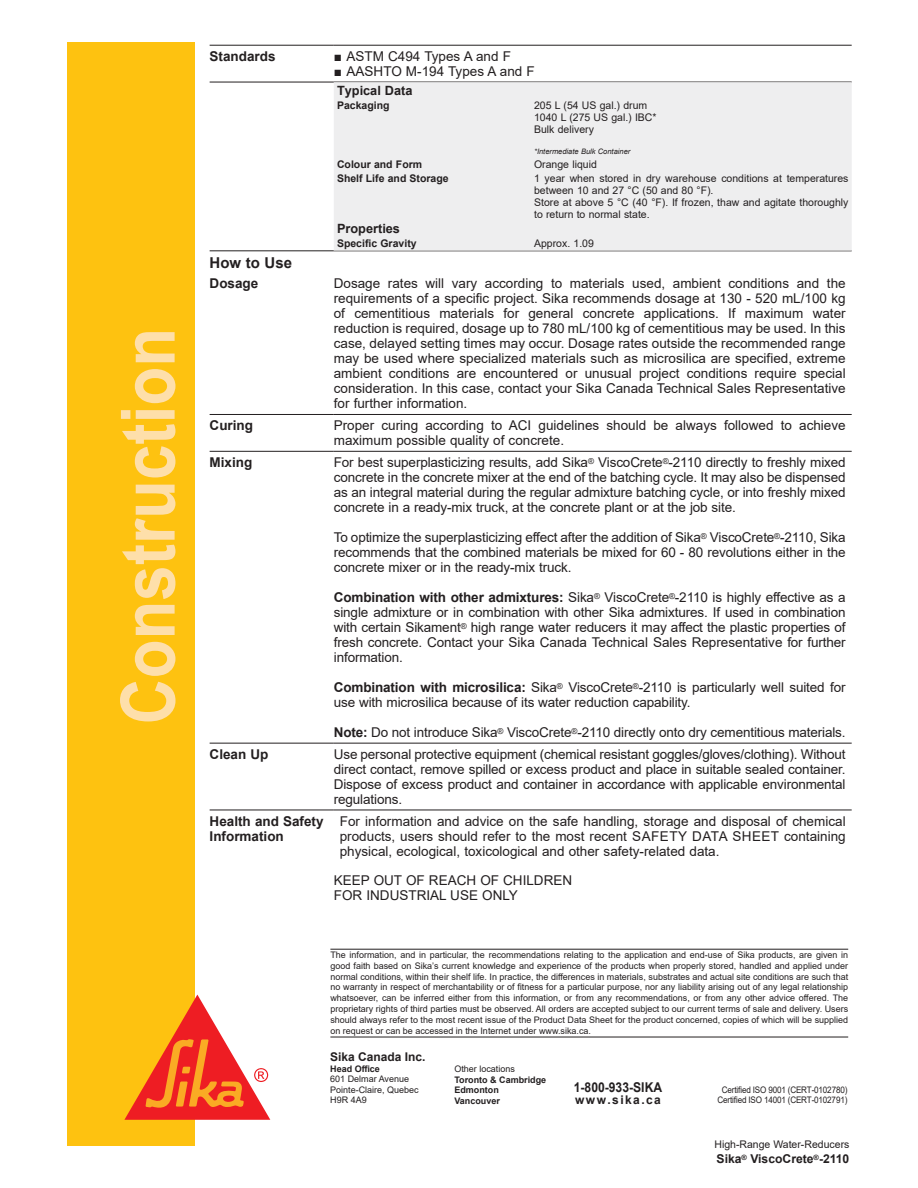
<style>
.page{position:relative;width:918px;height:1188px;background:#fff}
.page>*{position:absolute;margin:0;border:0;box-sizing:border-box;transform-origin:0 0}
.t1{font:700 75px "Arial";color:#fedfaa;scale:.85 1}
.TDS_-_Title_Left{font:700 15px "Arial";color:#231f20}
.TDS_-_Text{font:13.5px/15px "Arial";letter-spacing:-.01em;color:#231f20;text-align:justify}
.TDS_-_Title_Left-2{font:700 13.5px/15px "Arial";color:#231f20}
.TDS_-_Title_Left-3{font:700 13.5px "Arial";color:#231f20;scale:.9 1}
.TDS_-_Text-2{font:700 12.75px "Arial";color:#231f20}
.t2{font:700 12.15px "Arial";color:#231f20}
.t3{font:700 12px "Arial";color:#231f20}
.t4{font:700 12px "Arial";letter-spacing:.12em;color:#231f20}
.TDS_-_Text-3{font:10.5px/12px "Arial";color:#231f20}
.TDS_-_Text-4{font:700 10.5px "Arial";color:#231f20}
.t5{font:9px/10.8px "Arial";color:#231f20;text-align:justify}
.t6{font:9px/10.5px "Arial";letter-spacing:-.02em;color:#231f20;text-align:center;scale:.9 1}
.t7{font:700 9px/10.5px "Arial";color:#231f20}
.TDS_-_Text-5{font:italic 7.5px "Arial";color:#231f20}
.s1{font-weight:700}
</style>
<div class="page">
<div style="left:68px;top:43px;width:127px;height:1103px;background:#fec210"></div>
<svg style="left:124px;top:995px;width:146px;height:125px"></svg>
<hr style="left:330px;top:949px;width:518px;height:1px;background:#231f20">
<hr style="left:330px;top:1037px;width:518px;height:1px;background:#231f20">
<hr style="left:210px;top:743px;width:124px;height:1px;background:#231f20">
<hr style="left:334px;top:743px;width:518px;height:1px;background:#231f20">
<hr style="left:210px;top:414px;width:124px;height:1px;background:#231f20">
<hr style="left:334px;top:414px;width:518px;height:1px;background:#231f20">
<hr style="left:210px;top:451px;width:124px;height:1px;background:#231f20">
<hr style="left:334px;top:451px;width:518px;height:1px;background:#231f20">
<hr style="left:210px;top:810px;width:124px;height:1px;background:#231f20">
<hr style="left:334px;top:810px;width:518px;height:1px;background:#231f20">
<hr style="left:210px;top:45px;width:124px;height:1px;background:#231f20">
<hr style="left:334px;top:45px;width:518px;height:1px;background:#231f20">
<hr style="left:210px;top:82px;width:124px;height:1px;background:#231f20">
<hr style="left:334px;top:251px;width:518px;height:1px;background:#231f20">
<hr style="left:210px;top:251px;width:124px;height:1px;background:#231f20">
<div style="left:334px;top:82px;width:518px;height:169px;background:#eeeeef"></div>
<h1 class="t1" style="left:95px;top:724px;width:468px;rotate:-90deg">Construction</h1>
<p class="TDS_-_Title_Left-2" style="left:210px;top:49px;width:68px">Standards</p>
<p class="TDS_-_Text" style="left:334px;top:49px;width:179px">■ ASTM C494 Types A and F</p>
<p class="TDS_-_Text" style="left:334px;top:64px;width:202px">■ AASHTO M-194 Types A and F</p>
<p class="TDS_-_Text-2" style="left:337px;top:81px;width:77px">Typical Data</p>
<p class="TDS_-_Text-4" style="left:337px;top:98px;width:54px">Packaging</p>
<p class="TDS_-_Text-3" style="left:534px;top:99px;width:115px">205 L (54 US gal.) drum</p>
<p class="TDS_-_Text-3" style="left:534px;top:111px;width:124px">1040 L (275 US gal.) IBC*</p>
<p class="TDS_-_Text-3" style="left:534px;top:123px;width:61px">Bulk delivery</p>
<p class="TDS_-_Text-5" style="left:534px;top:146px;width:98px">*Intermediate Bulk Container</p>
<p class="TDS_-_Text-4" style="left:337px;top:157px;width:87px">Colour and Form</p>
<p class="TDS_-_Text-3" style="left:534px;top:158px;width:64px">Orange liquid</p>
<p class="TDS_-_Text-4" style="left:337px;top:171px;width:113px">Shelf Life and Storage</p>
<p class="TDS_-_Text-3" style="left:534px;top:172px;width:316px">1 year when stored in dry warehouse conditions at temperatures between 10 and 27 °C (50 and 80 °F).</p>
<p class="TDS_-_Text-3" style="left:534px;top:196px;width:316px">Store at above 5 °C (40 °F). If frozen, thaw and agitate thoroughly to return to normal state.</p>
<p class="TDS_-_Text-2" style="left:337px;top:220px;width:65px">Properties</p>
<p class="TDS_-_Text-4" style="left:337px;top:236px;width:81px">Specific Gravity</p>
<p class="TDS_-_Text-3" style="left:534px;top:238px;width:61px">Approx. 1.09</p>
<p class="TDS_-_Title_Left" style="left:210px;top:252px;width:84px">How to Use</p>
<p class="TDS_-_Title_Left-2" style="left:210px;top:276px;width:50px">Dosage</p>
<p class="TDS_-_Text" style="left:334px;top:276px;width:513px">Dosage rates will vary according to materials used, ambient conditions and the requirements of a specific project. Sika recommends dosage at 130 - 520 mL/100 kg of cementitious materials for general concrete applications. If maximum water reduction is required, dosage up to 780 mL/100 kg of cementitious may be used. In this case, delayed setting times may occur. Dosage rates outside the recommended range may be used where specialized materials such as microsilica are specified, extreme ambient conditions are encountered or unusual project conditions require special consideration. In this case, contact your Sika Canada Technical Sales Representative for further information.</p>
<p class="TDS_-_Title_Left-2" style="left:210px;top:418px;width:45px">Curing</p>
<p class="TDS_-_Text" style="left:334px;top:418px;width:513px">Proper curing according to ACI guidelines should be always followed to achieve maximum possible quality of concrete.</p>
<p class="TDS_-_Title_Left-2" style="left:210px;top:455px;width:44px">Mixing</p>
<p class="TDS_-_Text" style="left:334px;top:455px;width:513px">For best superplasticizing results, add Sika<sup>®</sup> ViscoCrete<sup>®</sup>-2110 directly to freshly mixed concrete in the concrete mixer at the end of the batching cycle. It may also be dispensed as an integral material during the regular admixture batching cycle, or into freshly mixed concrete in a ready-mix truck, at the concrete plant or at the job site.</p>
<p class="TDS_-_Text" style="left:334px;top:530px;width:513px">To optimize the superplasticizing effect after the addition of Sika<sup>®</sup> ViscoCrete<sup>®</sup>-2110, Sika recommends that the combined materials be mixed for 60 - 80 revolutions either in the concrete mixer or in the ready-mix truck.</p>
<p class="TDS_-_Text" style="left:334px;top:590px;width:513px"><span class="s1">Combination with other admixtures:</span> Sika<sup>®</sup> ViscoCrete<sup>®</sup>-2110 is highly effective as a single admixture or in combination with other Sika admixtures. If used in combination with certain Sikament<sup>®</sup> high range water reducers it may affect the plastic properties of fresh concrete. Contact your Sika Canada Technical Sales Representative for further information.</p>
<p class="TDS_-_Text" style="left:334px;top:680px;width:513px"><span class="s1">Combination with microsilica:</span> Sika<sup>®</sup> ViscoCrete<sup>®</sup>-2110 is particularly well suited for use with microsilica because of its water reduction capability.</p>
<p class="TDS_-_Text" style="left:334px;top:725px;width:513px"><span class="s1">Note:</span> Do not introduce Sika<sup>®</sup> ViscoCrete<sup>®</sup>-2110 directly onto dry cementitious materials.</p>
<p class="TDS_-_Title_Left-2" style="left:210px;top:747px;width:60px">Clean Up</p>
<p class="TDS_-_Text" style="left:334px;top:747px;width:513px">Use personal protective equipment (chemical resistant goggles/gloves/clothing). Without direct contact, remove spilled or excess product and place in suitable sealed container.<br>Dispose of excess product and container in accordance with applicable environmental regulations.</p>
<p class="TDS_-_Title_Left-2" style="left:210px;top:814px;width:116px">Health and Safety<br>Information</p>
<p class="TDS_-_Text" style="left:340px;top:813px;width:507px">For information and advice on the safe handling, storage and disposal of chemical products, users should refer to the most recent SAFETY DATA SHEET containing physical, ecological, toxicological and other safety-related data.</p>
<p class="TDS_-_Text" style="left:334px;top:872px;width:240px">KEEP OUT OF REACH OF CHILDREN</p>
<p class="TDS_-_Text" style="left:334px;top:887px;width:186px">FOR INDUSTRIAL USE ONLY</p>
<p class="t5" style="left:330px;top:949px;width:519px">The information, and in particular, the recommendations relating to the application and end-use of Sika products, are given in good faith based on Sika’s current knowledge and experience of the products when properly stored, handled and applied under normal conditions, within their shelf life. In practice, the differences in materials, substrates and actual site conditions are such that no warranty in respect of merchantability or of fitness for a particular purpose, nor any liability arising out of any legal relationship whatsoever, can be inferred either from this information, or from any recommendations, or from any other advice offered. The proprietary rights of third parties must be observed. All orders are accepted subject to our current terms of sale and delivery. Users should always refer to the most recent issue of the Product Data Sheet for the product concerned, copies of which will be supplied on request or can be accessed in the Internet under www.sika.ca.</p>
<p class="t3" style="left:330px;top:1049px;width:97px">Sika Canada Inc.</p>
<p class="t7" style="left:330px;top:1064px;width:51px">Head Office</p>
<p class="t5" style="left:330px;top:1074px;width:90px;text-align:left">601 Delmar Avenue<br>Pointe-Claire, Quebec<br>H9R 4A9</p>
<p class="t5" style="left:454px;top:1064px;width:62px">Other locations</p>
<p class="t7" style="left:454px;top:1075px;width:93px">Toronto &amp; Cambridge<br>Edmonton<br>Vancouver</p>
<p class="TDS_-_Title_Left-3" style="left:574px;top:1078px;width:100px">1-800-933-SIKA</p>
<p class="t4" style="left:575px;top:1091px;width:87px">www.sika.ca</p>
<p class="t6" style="left:718px;top:1084px;width:146px">Certified ISO 9001 (CERT-0102780)<br>Certified ISO 14001 (CERT-0102791)</p>
<p class="TDS_-_Text-3" style="left:714px;top:1138px;width:136px">High-Range Water-Reducers</p>
<p class="t2" style="left:717px;top:1150px;width:134px">Sika<sup>®</sup> ViscoCrete<sup>®</sup>-2110</p>
</div>
